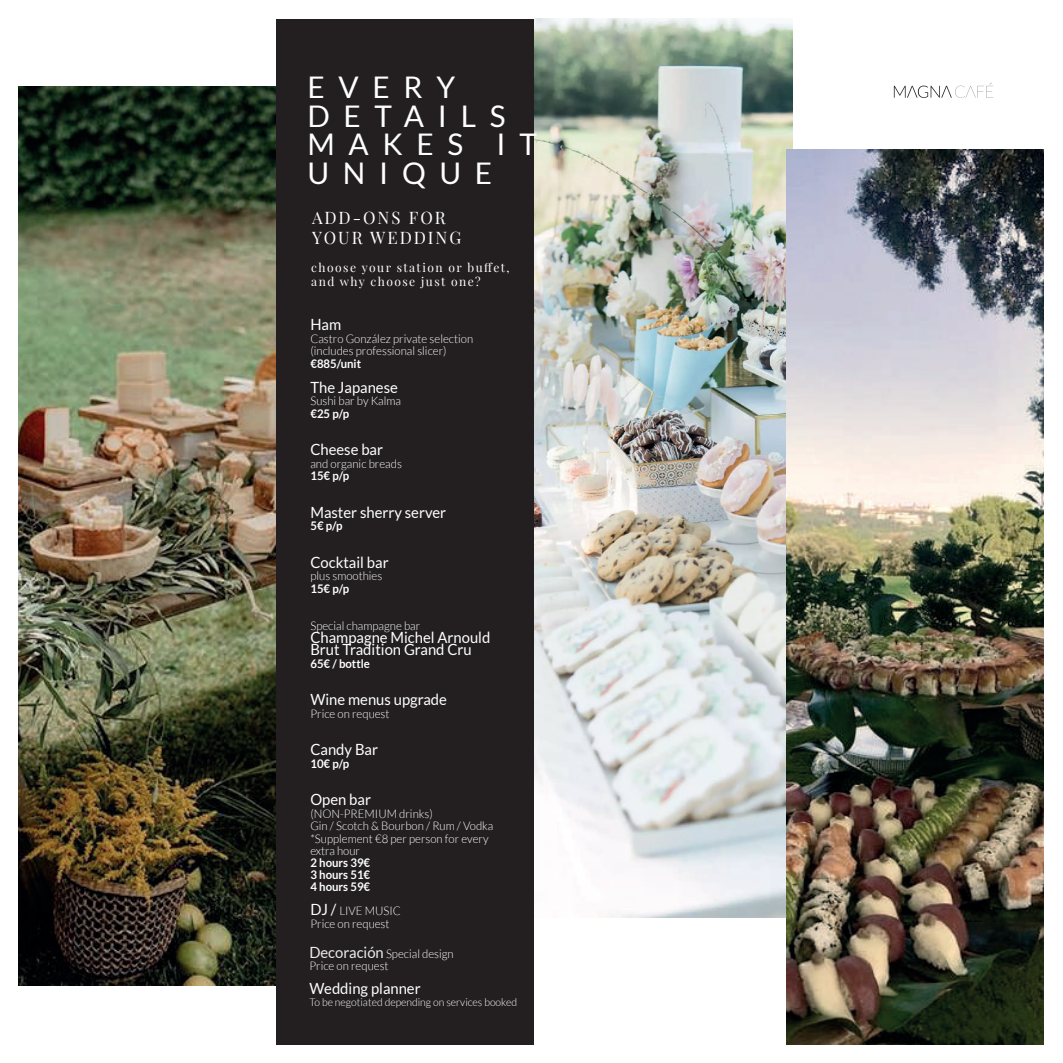
<style>
.page{position:relative;width:1063px;height:1063px;background:#fff}
.page>*{position:absolute;margin:0;border:0;box-sizing:border-box;transform-origin:0 0}
.t1{font:29.75px/28.6px "Lato";letter-spacing:.46em;color:#fff}
.t2{font:16.88px/19.2px "Playfair Display";letter-spacing:.11em;color:#fff}
.t3{font:15.5px/12.5px "Lato";color:#fff;scale:.96 1}
.t4{font:12px/14.5px "Playfair Display";letter-spacing:.12em;color:#fff}
.t5{font:300 11.88px/12.5px "Lato";color:#fff;scale:.96 1}
.t6{font:700 11.88px/11.9px "Lato";color:#fff;text-align:justify;scale:.96 1}
.t7{font:300 10.88px "Lato";color:#fff;scale:.96 1}
.s1{font-weight:400;font-size:15.5px}
.s2{font-weight:400;font-size:15.5px;color:#ebebec}
</style>
<div class="page">
<img style="left:534px;top:18px;width:258px;height:900px">
<img style="left:18px;top:87px;width:258px;height:898px">
<div style="left:276px;top:20px;width:258px;height:1025px;background:#231f20"></div>
<svg style="left:894px;top:83px;width:99px;height:15px"></svg>
<img style="left:786px;top:150px;width:258px;height:895px">
<h1 class="t1" style="left:307px;top:73px;width:231px">EVERY<br>DETAILS<br>MAKES IT<br>UNIQUE</h1>
<h2 class="t2" style="left:312px;top:208px;width:151px">ADD-ONS FOR<br>YOUR WEDDING</h2>
<p class="t4" style="left:311px;top:260px;width:200px">choose your station or buffet, and why choose just one?</p>
<h3 class="t3" style="left:310px;top:318px;width:34px">Ham</h3>
<p class="t5" style="left:310px;top:332px;width:171px">Castro González private selection (includes professional slicer)</p>
<p class="t6" style="left:310px;top:357px;width:54px">€885/unit</p>
<h3 class="t3" style="left:310px;top:381px;width:93px">The Japanese</h3>
<p class="t5" style="left:310px;top:395px;width:96px">Sushi bar by Kalma</p>
<p class="t6" style="left:310px;top:407px;width:42px">€25 p/p</p>
<h3 class="t3" style="left:310px;top:443px;width:77px">Cheese bar</h3>
<p class="t5" style="left:310px;top:457px;width:97px">and organic breads</p>
<p class="t6" style="left:310px;top:470px;width:42px">15€ p/p</p>
<h3 class="t3" style="left:310px;top:506px;width:143px">Master sherry server</h3>
<p class="t6" style="left:310px;top:520px;width:35px">5€ p/p</p>
<h3 class="t3" style="left:310px;top:556px;width:83px">Cocktail bar</h3>
<p class="t5" style="left:310px;top:570px;width:76px">plus smoothies</p>
<p class="t6" style="left:310px;top:582px;width:42px">15€ p/p</p>
<p class="t5" style="left:310px;top:620px;width:116px">Special champagne bar</p>
<h3 class="t3" style="left:310px;top:631px;width:189px">Champagne Michel Arnould<br>Brut Tradition Grand Cru</h3>
<p class="t6" style="left:310px;top:657px;width:64px">65€ / bottle</p>
<h3 class="t3" style="left:310px;top:693px;width:144px">Wine menus upgrade</h3>
<p class="t5" style="left:310px;top:707px;width:84px">Price on request</p>
<h3 class="t3" style="left:310px;top:743px;width:72px">Candy Bar</h3>
<p class="t6" style="left:310px;top:757px;width:42px">10€ p/p</p>
<h3 class="t3" style="left:310px;top:793px;width:65px">Open bar</h3>
<p class="t5" style="left:310px;top:807px;width:192px">(NON-PREMIUM drinks)<br>Gin / Scotch &amp; Bourbon / Rum / Vodka *Supplement €8 per person for every extra hour</p>
<p class="t6" style="left:310px;top:856px;width:64px">2 hours 39€ 3 hours 51€ 4 hours 59€</p>
<p class="t5" style="left:310px;top:905px;width:96px"><span class="s1">DJ /</span> LIVE MUSIC<br>Price on request</p>
<p class="t5" style="left:309px;top:948px;width:152px;line-height:11.9px"><span class="s2">Decoración</span> Special design<br>Price on request</p>
<h3 class="t3" style="left:309px;top:982px;width:117px">Wedding planner</h3>
<p class="t7" style="left:309px;top:996px;width:218px">To be negotiated depending on services booked</p>
</div>
